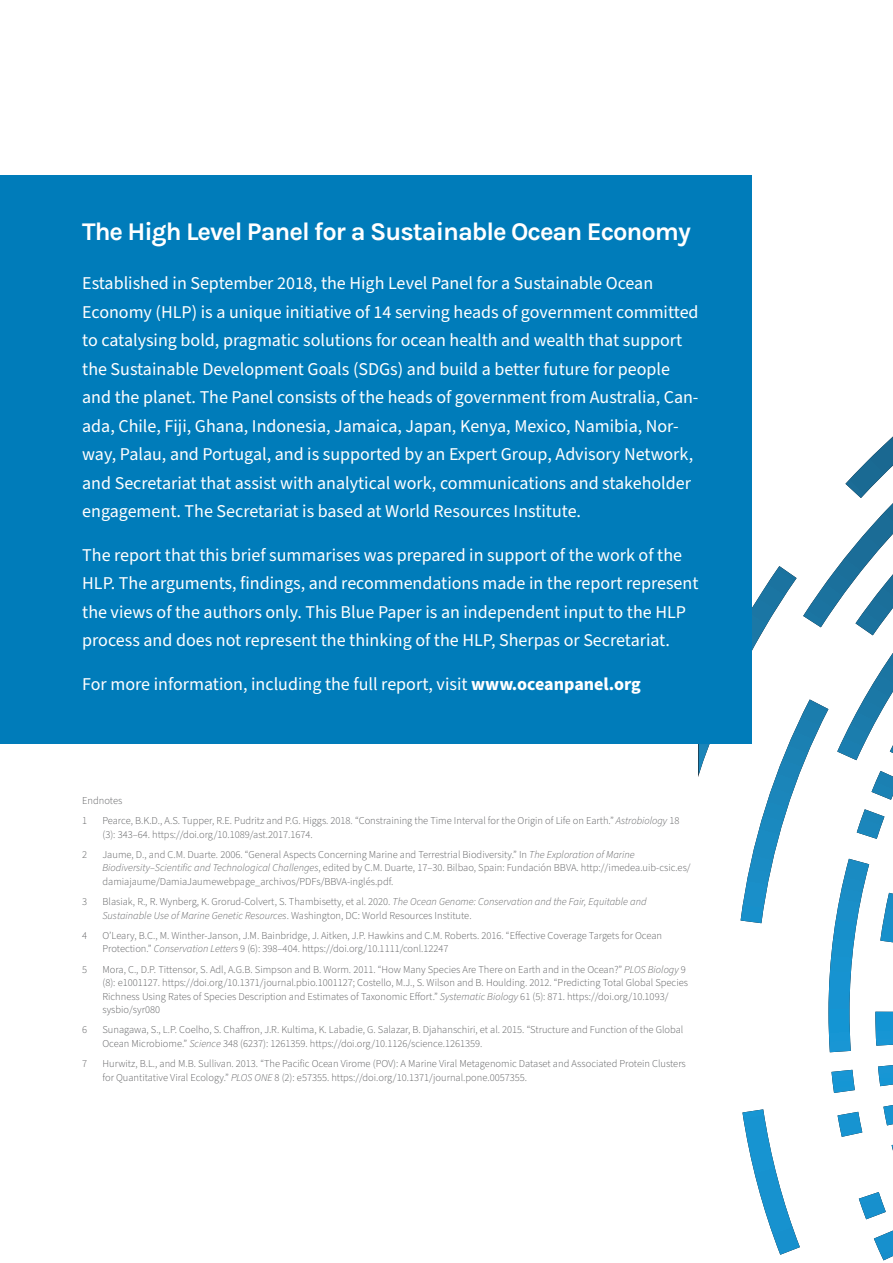
<style>
.page{position:relative;width:893px;height:1263px;background:#fff}
.page>*{position:absolute;margin:0;border:0;box-sizing:border-box;transform-origin:0 0}
.t1{font:700 25.5px "Karla";letter-spacing:-.04em;color:#fff}
.t2{font:18px/28.5px "Source Sans Pro";color:#fff}
.t3{font:300 10.5px/13.5px "Source Sans Pro";color:#58595b}
.s1{font-weight:700}
.s2{font-style:italic}
</style>
<div class="page">
<svg style="left:699px;top:424px;width:194px;height:836px"></svg>
<div style="left:0;top:176px;width:751px;height:568px;background:#007cba"></div>
<h1 class="t1" style="left:82px;top:217px;width:610px">The High Level Panel for a Sustainable Ocean Economy</h1>
<p class="t2" style="left:82px;top:269px;width:618px">Established in September 2018, the High Level Panel for a Sustainable Ocean Economy (HLP) is a unique initiative of 14 serving heads of government committed to catalysing bold, pragmatic solutions for ocean health and wealth that support the Sustainable Development Goals (SDGs) and build a better future for people and the planet. The Panel consists of the heads of government from Australia, Can&shy;ada, Chile, Fiji, Ghana, Indonesia, Jamaica, Japan, Kenya, Mexico, Namibia, Nor&shy;way, Palau, and Portugal, and is supported by an Expert Group, Advisory Network, and Secretariat that assist with analytical work, communications and stakeholder engagement. The Secretariat is based at World Resources Institute.</p>
<p class="t2" style="left:82px;top:541px;width:618px">The report that this brief summarises was prepared in support of the work of the HLP. The arguments, findings, and recommendations made in the report represent the views of the authors only. This Blue Paper is an independent input to the HLP process and does not represent the thinking of the HLP, Sherpas or Secretariat.</p>
<h2 class="t2" style="left:82px;top:670px;width:560px">For more information, including the full report, visit <span class="s1">www.oceanpanel.org</span></h2>
<p class="t3" style="left:82px;top:790px;width:42px;line-height:20.2px">Endnotes<br>1</p>
<p class="t3" style="left:102px;top:814px;width:578px">Pearce, B.K.D., A.S. Tupper, R.E. Pudritz and P.G. Higgs. 2018. “Constraining the Time Interval for the Origin of Life on Earth.” <span class="s2">Astrobiology</span> 18 (3): 343–64. https://doi.org/10.1089/ast.2017.1674.</p>
<p class="t3" style="left:82px;top:848px;width:7px">2</p>
<p class="t3" style="left:102px;top:848px;width:590px">Jaume, D., and C.M. Duarte. 2006. “General Aspects Concerning Marine and Terrestrial Biodiversity.” In <span class="s2">The Exploration of Marine<br>Biodiversity–Scientific and Technological Challenges</span>, edited by C.M. Duarte, 17–30. Bilbao, Spain: Fundación BBVA. http://imedea.uib-csic.es/ damiajaume/DamiaJaumewebpage_archivos/PDFs/BBVA-inglés.pdf.</p>
<p class="t3" style="left:82px;top:895px;width:7px">3</p>
<p class="t3" style="left:102px;top:895px;width:546px">Blasiak, R., R. Wynberg, K. Grorud-Colvert, S. Thambisetty, et al. 2020. <span class="s2">The Ocean Genome: Conservation and the Fair, Equitable and<br>Sustainable Use of Marine Genetic Resources</span>. Washington, DC: World Resources Institute.</p>
<p class="t3" style="left:82px;top:929px;width:7px">4</p>
<p class="t3" style="left:102px;top:929px;width:561px">O’Leary, B.C., M. Winther-Janson, J.M. Bainbridge, J. Aitken, J.P. Hawkins and C.M. Roberts. 2016. “Effective Coverage Targets for Ocean<br>Protection.” <span class="s2">Conservation Letters</span> 9 (6): 398–404. https://doi.org/10.1111/conl.12247</p>
<p class="t3" style="left:82px;top:963px;width:7px">5</p>
<p class="t3" style="left:102px;top:963px;width:587px">Mora, C., D.P. Tittensor, S. Adl, A.G.B. Simpson and B. Worm. 2011. “How Many Species Are There on Earth and in the Ocean?” <span class="s2">PLOS Biology</span> 9 (8): e1001127. https://doi.org/10.1371/journal.pbio.1001127; Costello, M.J., S. Wilson and B. Houlding. 2012. “Predicting Total Global Species Richness Using Rates of Species Description and Estimates of Taxonomic Effort.” <span class="s2">Systematic Biology</span> 61 (5): 871. https://doi.org/10.1093/ sysbio/syr080</p>
<p class="t3" style="left:82px;top:1023px;width:7px">6</p>
<p class="t3" style="left:102px;top:1023px;width:582px">Sunagawa, S., L.P. Coelho, S. Chaffron, J.R. Kultima, K. Labadie, G. Salazar, B. Djahanschiri, et al. 2015. “Structure and Function of the Global<br>Ocean Microbiome.” <span class="s2">Science</span> 348 (6237): 1261359. https://doi.org/10.1126/science.1261359.</p>
<p class="t3" style="left:82px;top:1057px;width:7px">7</p>
<p class="t3" style="left:102px;top:1057px;width:585px">Hurwitz, B.L., and M.B. Sullivan. 2013. “The Pacific Ocean Virome (POV): A Marine Viral Metagenomic Dataset and Associated Protein Clusters for Quantitative Viral Ecology.” <span class="s2">PLOS ONE</span> 8 (2): e57355. https://doi.org/10.1371/journal.pone.0057355.</p>
</div>
